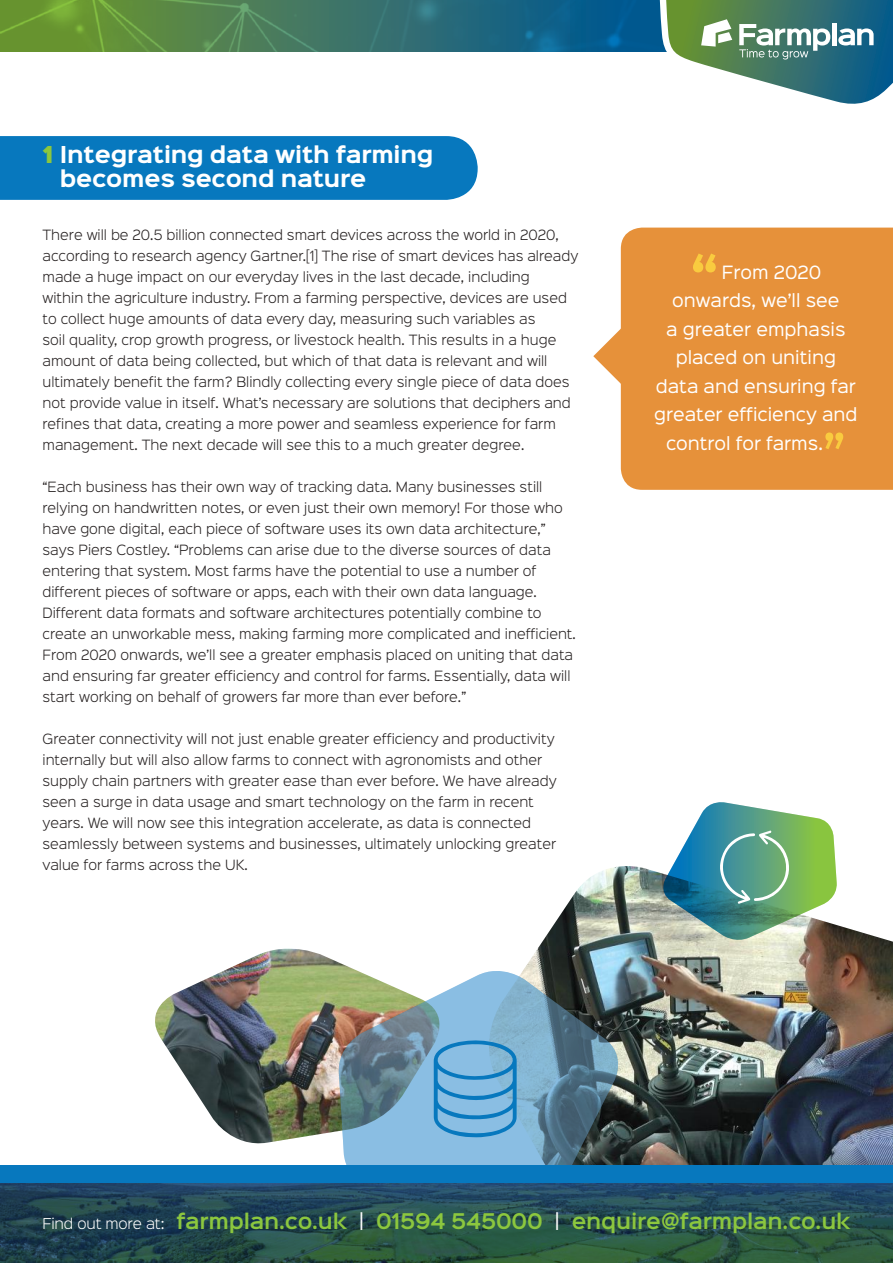
<style>
.page{position:relative;width:893px;height:1263px;background:#fff}
.page>*{position:absolute;margin:0;border:0;box-sizing:border-box;transform-origin:0 0}
.t1{font:54px "Sinkin Sans 900 X Black";color:#f9cb3f}
.t2{font:54px "Sinkin Sans 400";color:#f9cb3f}
.t3{font:700 21px/24px "Sinkin Sans 700";letter-spacing:-.01em;color:#fff}
.t4{font:600 19.5px "Sinkin Sans 600";letter-spacing:-.01em;color:#8cc73e}
.t5{font:16.5px "Sinkin Sans 400";color:#fff}
.t6{font:300 12.75px/21px "Sinkin Sans 300";color:#241f1f}
.s1{font-family:"Sinkin Sans 900 X Black";font-weight:400;color:#8cc73e}
.s2{font-family:"Sinkin Sans 300";font-weight:300;font-size:13.5px;color:#fff}
.s3{font-family:"Sinkin Sans 400";font-weight:400;color:#fff}
</style>
<div class="page">
<img style="left:524px;top:866px;width:369px;height:299px">
<img style="left:155px;top:948px;width:198px;height:196px">
<svg style="left:337px;top:969px;width:282px;height:196px;background:#7897a6"></svg>
<div style="left:621px;top:228px;width:272px;height:262px;background:#e6913a"></div>
<svg style="left:593px;top:325px;width:62px;height:62px"></svg>
<div style="left:0;top:1165px;width:893px;height:50px;background:#0778be"></div>
<svg style="left:0;top:1183px;width:893px;height:80px;background:#254d4f"></svg>
<div style="left:0;top:136px;width:478px;height:64px;background:#0778be"></div>
<svg style="left:0;top:0;width:656px;height:51px;background:#3d7963"></svg>
<svg style="left:656px;top:0;width:237px;height:104px"></svg>
<svg style="left:434px;top:1036px;width:83px;height:101px;background:#68abd7"></svg>
<img style="left:662px;top:802px;width:176px;height:139px">
<h2 class="t3" style="left:60px;top:144px;width:375px;text-indent:-17px"><span class="s1">1</span> Integrating data with farming becomes second nature</h2>
<p class="t6" style="left:43px;top:224px;width:537px">There will be 20.5 billion connected smart devices across the world in 2020, according to research agency Gartner.[1] The rise of smart devices has already made a huge impact on our everyday lives in the last decade, including<br>within the agriculture industry. From a farming perspective, devices are used to collect huge amounts of data every day, measuring such variables as<br>soil quality, crop growth progress, or livestock health. This results in a huge amount of data being collected, but which of that data is relevant and will ultimately benefit the farm? Blindly collecting every single piece of data does not provide value in itself. What’s necessary are solutions that deciphers and refines that data, creating a more power and seamless experience for farm management. The next decade will see this to a much greater degree.</p>
<p class="t6" style="left:43px;top:476px;width:535px">“Each business has their own way of tracking data. Many businesses still relying on handwritten notes, or even just their own memory! For those who have gone digital, each piece of software uses its own data architecture,” says Piers Costley. “Problems can arise due to the diverse sources of data entering that system. Most farms have the potential to use a number of different pieces of software or apps, each with their own data language.<br>Different data formats and software architectures potentially combine to create an unworkable mess, making farming more complicated and inefficient.<br>From 2020 onwards, we’ll see a greater emphasis placed on uniting that data and ensuring far greater efficiency and control for farms. Essentially, data will start working on behalf of growers far more than ever before.”</p>
<p class="t6" style="left:43px;top:728px;width:516px">Greater connectivity will not just enable greater efficiency and productivity internally but will also allow farms to connect with agronomists and other supply chain partners with greater ease than ever before. We have already seen a surge in data usage and smart technology on the farm in recent years. We will now see this integration accelerate, as data is connected seamlessly between systems and businesses, ultimately unlocking greater value for farms across the UK.</p>
<h1 class="t1" style="left:690px;top:248px;width:29px">“</h1>
<p class="t5" style="left:722px;top:258px;width:101px">From 2020</p>
<p class="t5" style="left:672px;top:287px;width:169px">onwards, we’ll see</p>
<p class="t5" style="left:666px;top:315px;width:181px">a greater emphasis</p>
<p class="t5" style="left:676px;top:344px;width:162px">placed on uniting</p>
<p class="t5" style="left:656px;top:372px;width:202px">data and ensuring far</p>
<p class="t5" style="left:654px;top:401px;width:205px">greater efficiency and</p>
<p class="t5" style="left:666px;top:429px;width:158px">control for farms.</p>
<h1 class="t2" style="left:823px;top:409px;width:24px">”</h1>
<h3 class="t4" style="left:43px;top:1204px;width:809px"><span class="s2">Find out more at:</span> farmplan.co.uk <span class="s3">|</span> 01594 545000 <span class="s3">|</span> enquire@farmplan.co.uk</h3>
</div>
